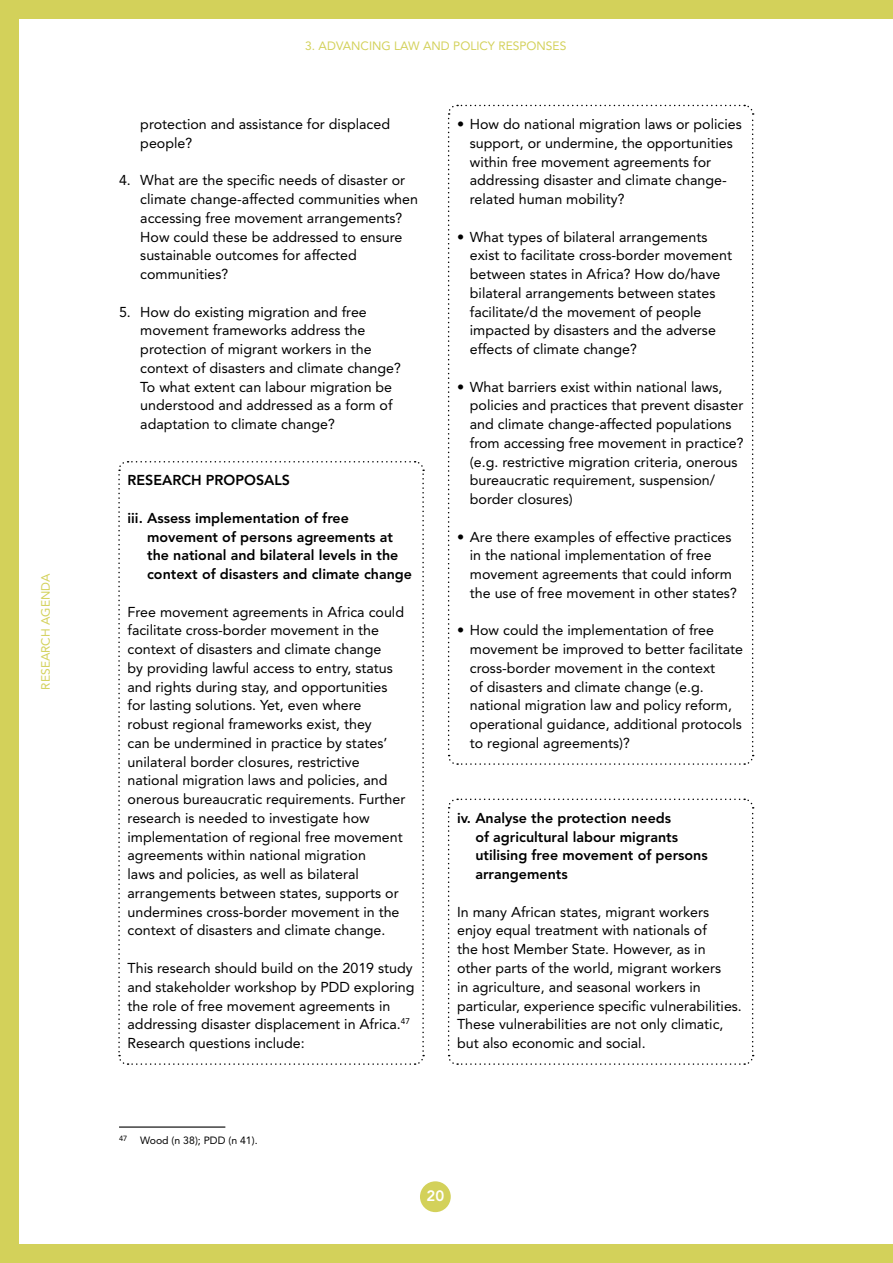
<style>
.page{position:relative;width:893px;height:1263px;background:#fff}
.page>*{position:absolute;margin:0;border:0;box-sizing:border-box;transform-origin:0 0}
.t1{font:800 15px "Avenir LT Std";color:#fff}
.t2{font:14.25px/18.8px "Avenir LT Std";color:#000}
.t3{font:800 14.25px/18.8px "Avenir LT Std";color:#000}
.t4{font:12px "Avenir LT Std";color:#d3d15a}
.t5{font:10.5px "Avenir LT Std";color:#000}
</style>
<div class="page">
<div style="left:0;top:0;width:19px;height:1263px;background:#d3d15a"></div>
<div style="left:0;top:0;width:893px;height:19px;background:#d3d15a"></div>
<div style="left:0;top:1244px;width:893px;height:19px;background:#d3d15a"></div>
<div style="left:420px;top:1181px;width:31px;height:31px;background:#d3d15a;border-radius:50%"></div>
<svg style="left:118px;top:461px;width:307px;height:604px"></svg>
<hr style="left:119px;top:1126px;width:106px;height:1px;background:#000">
<svg style="left:447px;top:104px;width:307px;height:661px"></svg>
<svg style="left:447px;top:798px;width:307px;height:267px"></svg>
<p class="t4" style="left:39px;top:689px;width:118px;rotate:-90deg">RESEARCH AGENDA</p>
<p class="t4" style="left:305px;top:39px;width:263px">3. ADVANCING LAW AND POLICY RESPONSES</p>
<p class="t2" style="left:140px;top:115px;width:251px">protection and assistance for displaced people?</p>
<p class="t2" style="left:140px;top:171px;width:279px;text-indent:-21px">4. What are the specific needs of disaster or climate change-affected communities when accessing free movement arrangements?<br>How could these be addressed to ensure sustainable outcomes for affected communities?</p>
<p class="t2" style="left:140px;top:302px;width:262px;text-indent:-21px">5. How do existing migration and free movement frameworks address the protection of migrant workers in the context of disasters and climate change?<br>To what extent can labour migration be understood and addressed as a form of adaptation to climate change?</p>
<p class="t3" style="left:128px;top:471px;width:164px">RESEARCH PROPOSALS</p>
<p class="t3" style="left:147px;top:509px;width:266px;text-indent:-20px">iii. Assess implementation of free movement of persons agreements at the national and bilateral levels in the context of disasters and climate change</p>
<p class="t2" style="left:128px;top:602px;width:279px">Free movement agreements in Africa could facilitate cross-border movement in the context of disasters and climate change<br>by providing lawful access to entry, status and rights during stay, and opportunities for lasting solutions. Yet, even where robust regional frameworks exist, they<br>can be undermined in practice by states’ unilateral border closures, restrictive national migration laws and policies, and onerous bureaucratic requirements. Further research is needed to investigate how implementation of regional free movement agreements within national migration<br>laws and policies, as well as bilateral arrangements between states, supports or undermines cross-border movement in the context of disasters and climate change.</p>
<p class="t2" style="left:128px;top:959px;width:288px">This research should build on the 2019 study and stakeholder workshop by PDD exploring the role of free movement agreements in addressing disaster displacement in Africa.<sup>47<br></sup>Research questions include:</p>
<p class="t2" style="left:470px;top:115px;width:273px;text-indent:-13px">• How do national migration laws or policies support, or undermine, the opportunities within free movement agreements for addressing disaster and climate change&shy;related human mobility?</p>
<p class="t2" style="left:470px;top:227px;width:264px;text-indent:-13px">• What types of bilateral arrangements exist to facilitate cross-border movement between states in Africa? How do/have bilateral arrangements between states facilitate/d the movement of people impacted by disasters and the adverse effects of climate change?</p>
<p class="t2" style="left:470px;top:377px;width:275px;text-indent:-13px">• What barriers exist within national laws, policies and practices that prevent disaster and climate change-affected populations from accessing free movement in practice? (e.g. restrictive migration criteria, onerous bureaucratic requirement, suspension/ border closures)</p>
<p class="t2" style="left:470px;top:527px;width:269px;text-indent:-13px">• Are there examples of effective practices in the national implementation of free movement agreements that could inform the use of free movement in other states?</p>
<p class="t2" style="left:470px;top:621px;width:275px;text-indent:-13px">• How could the implementation of free movement be improved to better facilitate cross-border movement in the context<br>of disasters and climate change (e.g. national migration law and policy reform, operational guidance, additional protocols to regional agreements)?</p>
<p class="t3" style="left:475px;top:809px;width:234px;text-indent:-18px">iv. Analyse the protection needs<br>of agricultural labour migrants utilising free movement of persons arrangements</p>
<p class="t2" style="left:457px;top:902px;width:286px">In many African states, migrant workers enjoy equal treatment with nationals of<br>the host Member State. However, as in other parts of the world, migrant workers<br>in agriculture, and seasonal workers in particular, experience specific vulnerabilities.<br>These vulnerabilities are not only climatic, but also economic and social.</p>
<p class="t5" style="left:119px;top:1134px;width:140px"><sup>47</sup> Wood (n 38); PDD (n 41).</p>
<p class="t1" style="left:426px;top:1187px;width:19px">20</p>
</div>
